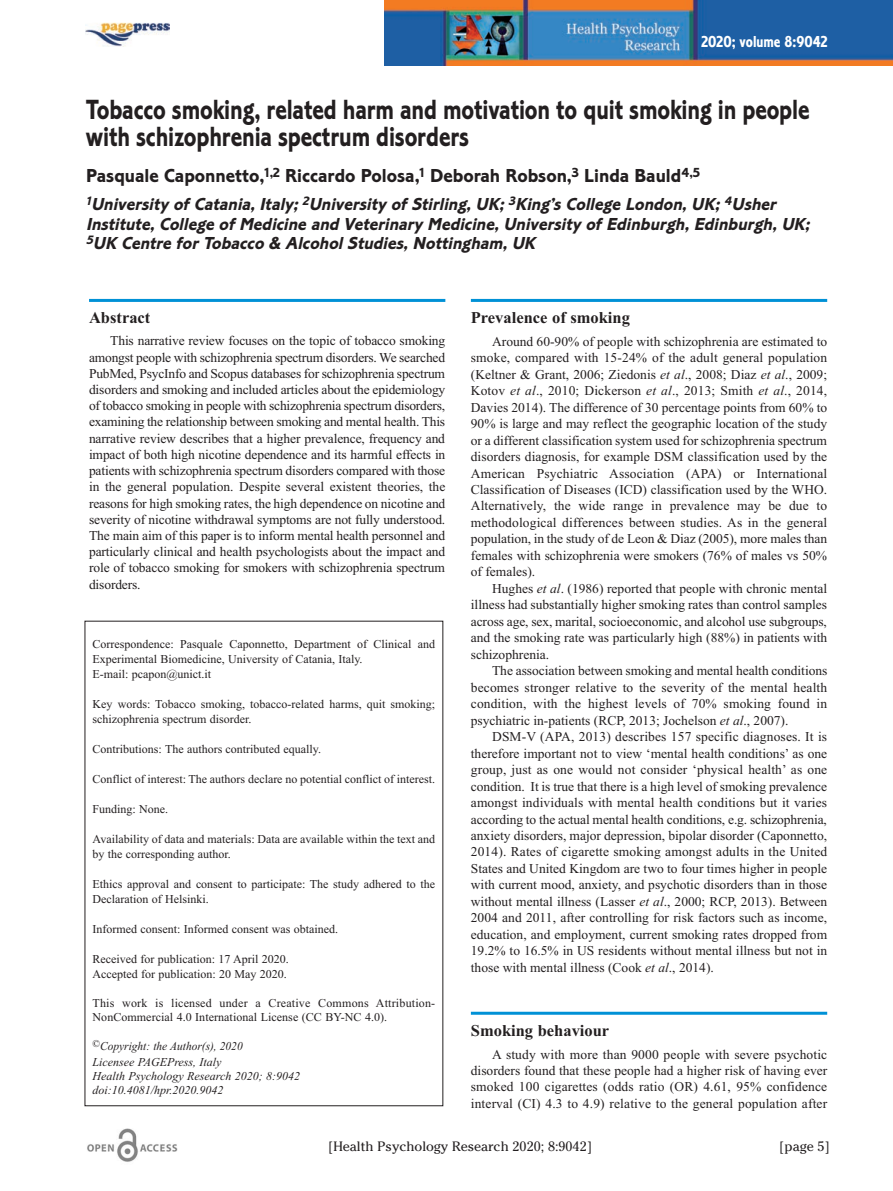
<style>
.page{position:relative;width:893px;height:1191px;background:#fff}
.page>*{position:absolute;margin:0;border:0;box-sizing:border-box;transform-origin:0 0}
.t1{font:28.8px/27px "Corinthian Bold Plain";letter-spacing:-.005em;color:#231f20;scale:.83 1}
.t2{font:19.5px "Corinthian Bold Plain";color:#231f20}
.t3{font:italic 18px/19.5px "Corinthian Bold Plain";color:#231f20}
.t4{font:700 16.5px "Times New Roman";color:#231f20}
.t5{font:16.5px "Corinthian Bold Condensed Plain";color:#fff}
.t6{font:13.5px/16.5px "Times New Roman";color:#231f20;text-align:justify}
.t7{font:13.5px "Cheltenham";color:#231f20}
.t8{font:12px/15px "Times New Roman";color:#231f20}
.t9{font:italic 12px/14.4px "Times New Roman";color:#231f20}
.t10{font:italic 12px/15.9px "Times New Roman";color:#231f20;scale:.95 1}
.s1{font-style:italic}
</style>
<div class="page">
<hr style="left:89px;top:299px;width:356px;height:3px;background:#0091d6">
<hr style="left:471px;top:299px;width:356px;height:3px;background:#0091d6">
<hr style="left:471px;top:1011px;width:356px;height:3px;background:#0091d6">
<img style="left:85px;top:22px;width:85px;height:24px">
<img style="left:87px;top:1128px;width:91px;height:34px">
<img style="left:384px;top:0;width:509px;height:65px">
<p class="t5" style="left:701px;top:36px;width:128px">2020; volume 8:9042</p>
<h1 class="t1" style="left:86px;top:99px;width:873px">Tobacco smoking, related harm and motivation to quit smoking in people with schizophrenia spectrum disorders</h1>
<h2 class="t2" style="left:86px;top:169px;width:616px">Pasquale Caponnetto,<sup>1,2</sup> Riccardo Polosa,<sup>1</sup> Deborah Robson,<sup>3</sup> Linda Bauld<sup>4,5</sup></h2>
<p class="t3" style="left:86px;top:196px;width:728px"><sup>1</sup>University of Catania, Italy; <sup>2</sup>University of Stirling, UK; <sup>3</sup>King ’s College London, UK; <sup>4</sup>Usher<br>Institute, College of Medicine and Veterinary Medicine, University of Edinburgh, Edinburgh, UK;<br><sup>5</sup>UK Centre for Tobacco &amp; Alcohol Studies, Nottingham, UK</p>
<p class="t4" style="left:89px;top:308px;width:63px">Abstract</p>
<p class="t6" style="left:89px;top:333px;width:358px;text-indent:21px">This narrative review focuses on the topic of tobacco smoking amongst people with schizophrenia spectrum disorders. We searched PubMed, PsycInfo and Scopus databases for schizophrenia spectrum disorders and smoking and included articles about the epidemiology of tobacco smoking in people with schizophrenia spectrum disorders, examining the relationship between smoking and mental health. This narrative review describes that a higher prevalence, frequency and impact of both high nicotine dependence and its harmful effects in patients with schizophrenia spectrum disorders compared with those in the general population. Despite several existent theories, the reasons for high smoking rates, the high dependence on nicotine and severity of nicotine withdrawal symptoms are not fully understood.<br>The main aim of this paper is to inform mental health personnel and particularly clinical and health psychologists about the impact and role of tobacco smoking for smokers with schizophrenia spectrum disorders.</p>
<p class="t8" style="left:93px;top:636px;width:344px">Correspondence: Pasquale Caponnetto, Department of Clinical and<br>Experimental Biomedicine, University of Catania, Italy.<br>E-mail: pcapon@unict.it</p>
<p class="t8" style="left:93px;top:696px;width:344px">Key words: Tobacco smoking, tobacco-related harms, quit smoking; schizophrenia spectrum disorder.</p>
<p class="t8" style="left:93px;top:741px;width:230px">Contributions: The authors contributed equally.</p>
<p class="t8" style="left:93px;top:771px;width:344px">Conflict of interest: The authors declare no potential conflict of interest.</p>
<p class="t8" style="left:93px;top:801px;width:77px">Funding: None.</p>
<p class="t8" style="left:93px;top:831px;width:344px">Availability of data and materials: Data are available within the text and by the corresponding author.</p>
<p class="t8" style="left:93px;top:876px;width:344px">Ethics approval and consent to participate: The study adhered to the<br>Declaration of Helsinki.</p>
<p class="t8" style="left:93px;top:921px;width:247px">Informed consent: Informed consent was obtained.</p>
<p class="t8" style="left:93px;top:951px;width:198px">Received for publication: 17 April 2020.<br>Accepted for publication: 20 May 2020.</p>
<p class="t8" style="left:93px;top:995px;width:344px;line-height:14.4px">This work is licensed under a Creative Commons Attribution-<br>NonCommercial 4.0 International License (CC BY-NC 4.0).</p>
<p class="t10" style="left:93px;top:1037px;width:159px"><sup>©</sup>Copyright: the Author(s), 2020<br>Licensee PAGEPress, Italy</p>
<p class="t9" style="left:93px;top:1068px;width:209px">Health Psychology Research 2020; 8:9042 doi:10.4081/hpr.2020.9042</p>
<p class="t4" style="left:471px;top:308px;width:161px">Prevalence of smoking</p>
<p class="t6" style="left:471px;top:333px;width:358px;text-indent:21px">Around 60-90% of people with schizophrenia are estimated to smoke, compared with 15-24% of the adult general population (Keltner &amp; Grant, 2006; Ziedonis <span class="s1">et al</span>., 2008; Diaz <span class="s1">et al</span>., 2009; Kotov <span class="s1">et al</span>., 2010; Dickerson <span class="s1">et al</span>., 2013; Smith <span class="s1">et al</span>., 2014, Davies 2014). The difference of 30 percentage points from 60% to 90% is large and may reflect the geographic location of the study or a different classification system used for schizophrenia spectrum disorders diagnosis, for example DSM classification used by the American Psychiatric Association (APA) or International Classification of Diseases (ICD) classification used by the WHO.<br>Alternatively, the wide range in prevalence may be due to methodological differences between studies. As in the general population, in the study of de Leon &amp; Diaz (2005), more males than females with schizophrenia were smokers (76% of males vs 50% of females).</p>
<p class="t6" style="left:471px;top:580px;width:358px;text-indent:21px">Hughes <span class="s1">et al</span>. (1986) reported that people with chronic mental illness had substantially higher smoking rates than control samples across age, sex, marital, socioeconomic, and alcohol use subgroups, and the smoking rate was particularly high (88%) in patients with schizophrenia.</p>
<p class="t6" style="left:471px;top:662px;width:358px;text-indent:21px">The association between smoking and mental health conditions becomes stronger relative to the severity of the mental health condition, with the highest levels of 70% smoking found in psychiatric in-patients (RCP, 2013; Jochelson <span class="s1">et al</span>., 2007).</p>
<p class="t6" style="left:471px;top:728px;width:358px;text-indent:21px">DSM-V (APA, 2013) describes 157 specific diagnoses. It is therefore important not to view ‘mental health conditions’ as one group, just as one would not consider ‘physical health’ as one condition. It is true that there is a high level of smoking prevalence amongst individuals with mental health conditions but it varies according to the actual mental health conditions, e.g. schizophrenia, anxiety disorders, major depression, bipolar disorder (Caponnetto, 2014). Rates of cigarette smoking amongst adults in the United States and United Kingdom are two to four times higher in people with current mood, anxiety, and psychotic disorders than in those without mental illness (Lasser <span class="s1">et al</span>., 2000; RCP, 2013). Between 2004 and 2011, after controlling for risk factors such as income, education, and employment, current smoking rates dropped from 19.2% to 16.5% in US residents without mental illness but not in those with mental illness (Cook <span class="s1">et al</span>., 2014).</p>
<p class="t4" style="left:471px;top:1020px;width:140px">Smoking behaviour</p>
<p class="t6" style="left:471px;top:1045px;width:358px;text-indent:21px">A study with more than 9000 people with severe psychotic disorders found that these people had a higher risk of having ever smoked 100 cigarettes (odds ratio (OR) 4.61, 95% confidence interval (CI) 4.3 to 4.9) relative to the general population after</p>
<p class="t7" style="left:328px;top:1138px;width:266px">[Health Psychology Research 2020; 8:9042]</p>
<p class="t7" style="left:779px;top:1138px;width:52px">[page 5]</p>
</div>
